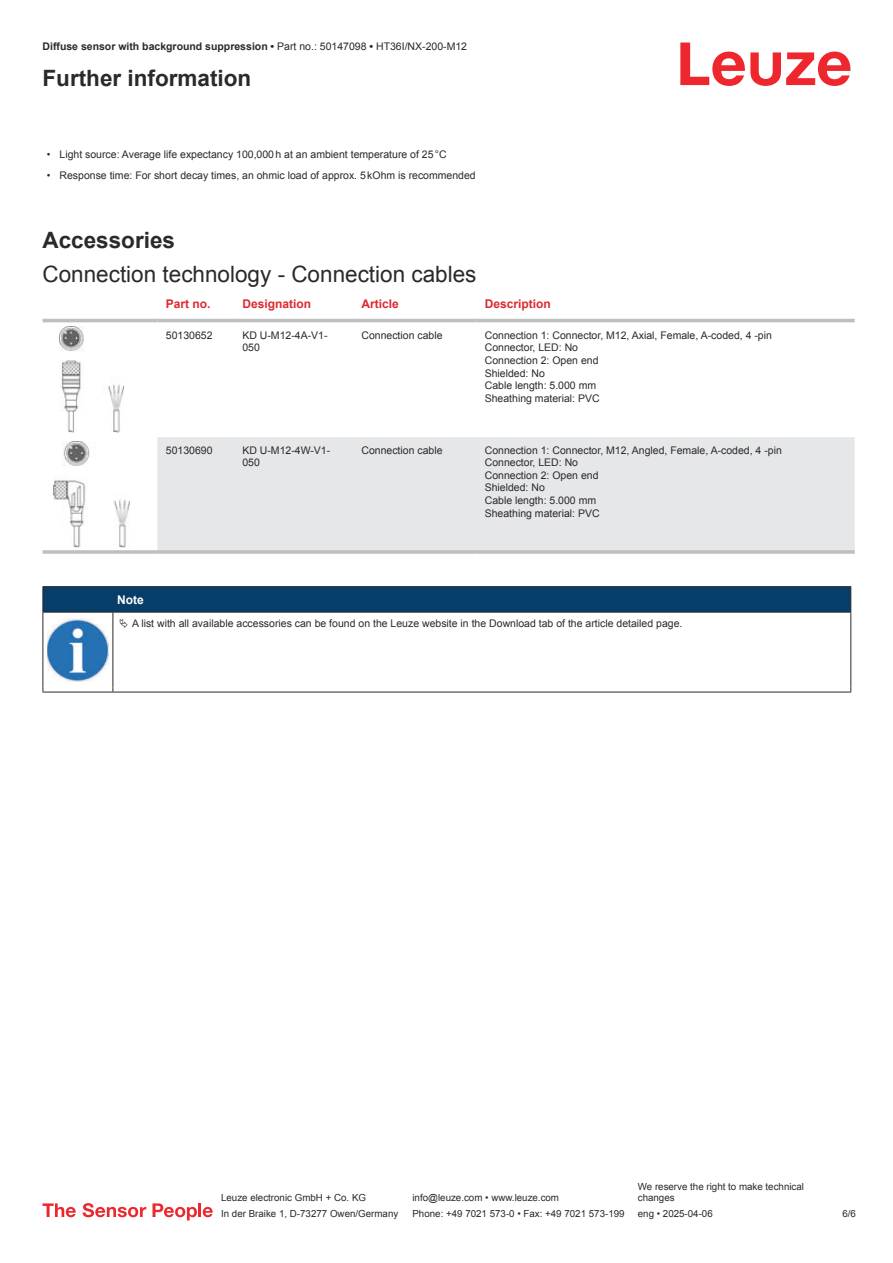
<style>
.page{position:relative;width:893px;height:1263px;background:#fff}
.page>*{position:absolute;margin:0;border:0;box-sizing:border-box;transform-origin:0 0}
.t1{font:22.5px "Arial";color:#2b292a}
.t2{font:700 22.5px "Arial";color:#2b292a}
.t3{font:700 12px "Arial";color:#db2a30}
.t4{font:700 12px "Arial";color:#fff}
.t5{font:10.5px/12.6px "Arial";color:#2b292a}
.t6{font:700 10.5px "Arial";color:#2b292a}
.t7{font:9.75px/11.7px "Arial";color:#2b292a}
.s1{font-weight:400}
</style>
<div class="page">
<svg style="left:680px;top:43px;width:170px;height:43px"></svg>
<svg style="left:43px;top:318px;width:812px;height:229px"></svg>
<div style="left:157px;top:437px;width:698px;height:113px;background:#e6e7e9"></div>
<hr style="left:43px;top:319px;width:114px;height:3px;background:#bdbfc1">
<hr style="left:157px;top:319px;width:77px;height:3px;background:#bdbfc1">
<hr style="left:234px;top:319px;width:119px;height:3px;background:#bdbfc1">
<hr style="left:353px;top:319px;width:123px;height:3px;background:#bdbfc1">
<hr style="left:476px;top:319px;width:379px;height:3px;background:#bdbfc1">
<hr style="left:43px;top:550px;width:114px;height:4px;background:#c3c5c7">
<hr style="left:157px;top:550px;width:77px;height:4px;background:#c5c7c9">
<hr style="left:234px;top:550px;width:119px;height:4px;background:#bdbfc1">
<hr style="left:353px;top:550px;width:123px;height:4px;background:#bdbfc1">
<hr style="left:476px;top:550px;width:379px;height:4px;background:#c5c7c9">
<img style="left:59px;top:327px;width:65px;height:106px">
<img style="left:54px;top:441px;width:75px;height:107px">
<svg style="left:44px;top:613px;width:806px;height:79px"></svg>
<hr style="left:43px;top:586px;width:70px;height:1px;background:#2b292a">
<hr style="left:43px;top:612px;width:70px;height:1px;background:#2b292a">
<hr style="left:113px;top:586px;width:738px;height:1px;background:#2b292a">
<svg style="left:43px;top:587px;width:808px;height:25px;background:#063c67"></svg>
<hr style="left:113px;top:612px;width:738px;height:1px;background:#2b292a">
<hr style="left:43px;top:612px;width:1px;height:75px;background:#2b292a">
<hr style="left:113px;top:612px;width:1px;height:75px;background:#2b292a">
<hr style="left:850px;top:612px;width:1px;height:75px;background:#2b292a">
<hr style="left:43px;top:692px;width:70px;height:1px;background:#2b292a">
<hr style="left:113px;top:692px;width:738px;height:1px;background:#2b292a">
<img style="left:47px;top:618px;width:61px;height:63px">
<div style="left:115px;top:613px;width:734px;height:20px;background:#fff"></div>
<svg style="left:43px;top:1203px;width:33px;height:14px"></svg>
<svg style="left:83px;top:1203px;width:63px;height:14px"></svg>
<svg style="left:153px;top:1203px;width:44px;height:17px"></svg>
<hr style="left:198px;top:1203px;width:3px;height:14px;background:#ed272d">
<svg style="left:203px;top:1207px;width:10px;height:10px"></svg>
<p class="t6" style="left:43px;top:43px;width:426px">Diffuse sensor with background suppression • <span class="s1">Part no.: 50147098</span> • <span class="s1">HT36I/NX-200-M12</span></p>
<h1 class="t2" style="left:43px;top:70px;width:210px">Further information</h1>
<p class="t5" style="left:47px;top:149px;width:401px">• Light source: Average life expectancy 100,000 h at an ambient temperature of 25 °C</p>
<p class="t5" style="left:47px;top:170px;width:430px">• Response time: For short decay times, an ohmic load of approx. 5 kOhm is recommended</p>
<h1 class="t2" style="left:43px;top:232px;width:134px">Accessories</h1>
<h1 class="t1" style="left:43px;top:265px;width:435px">Connection technology - Connection cables</h1>
<p class="t3" style="left:166px;top:299px;width:46px">Part no.</p>
<p class="t3" style="left:242px;top:299px;width:70px">Designation</p>
<p class="t3" style="left:361px;top:299px;width:39px">Article</p>
<p class="t3" style="left:485px;top:299px;width:68px">Description</p>
<p class="t5" style="left:166px;top:330px;width:48px">50130652</p>
<p class="t5" style="left:242px;top:330px;width:87px">KD U-M12-4A-V1-<br>050</p>
<p class="t5" style="left:361px;top:330px;width:83px">Connection cable</p>
<p class="t5" style="left:485px;top:330px;width:289px">Connection 1: Connector, M12, Axial, Female, A-coded, 4 -pin<br>Connector, LED: No<br>Connection 2: Open end<br>Shielded: No<br>Cable length: 5.000 mm<br>Sheathing material: PVC</p>
<p class="t5" style="left:166px;top:445px;width:48px">50130690</p>
<p class="t5" style="left:242px;top:445px;width:89px">KD U-M12-4W-V1-<br>050</p>
<p class="t5" style="left:361px;top:445px;width:83px">Connection cable</p>
<p class="t5" style="left:485px;top:445px;width:299px">Connection 1: Connector, M12, Angled, Female, A-coded, 4 -pin<br>Connector, LED: No<br>Connection 2: Open end<br>Shielded: No<br>Cable length: 5.000 mm<br>Sheathing material: PVC</p>
<p class="t4" style="left:117px;top:595px;width:28px">Note</p>
<p class="t5" style="left:132px;top:618px;width:552px">A list with all available accessories can be found on the Leuze website in the Download tab of the article detailed page.</p>
<p class="t7" style="left:221px;top:1193px;width:146px">Leuze electronic GmbH + Co. KG</p>
<p class="t7" style="left:412px;top:1193px;width:148px">info@leuze.com • www.leuze.com</p>
<p class="t7" style="left:638px;top:1181px;width:168px">We reserve the right to make technical changes</p>
<p class="t7" style="left:221px;top:1209px;width:179px">In der Braike 1, D-73277 Owen/Germany</p>
<p class="t7" style="left:412px;top:1209px;width:214px">Phone: +49 7021 573-0 • Fax: +49 7021 573-199</p>
<p class="t7" style="left:638px;top:1209px;width:76px">eng • 2025-04-06</p>
<p class="t7" style="left:842px;top:1209px;width:15px">6 /6</p>
</div>
